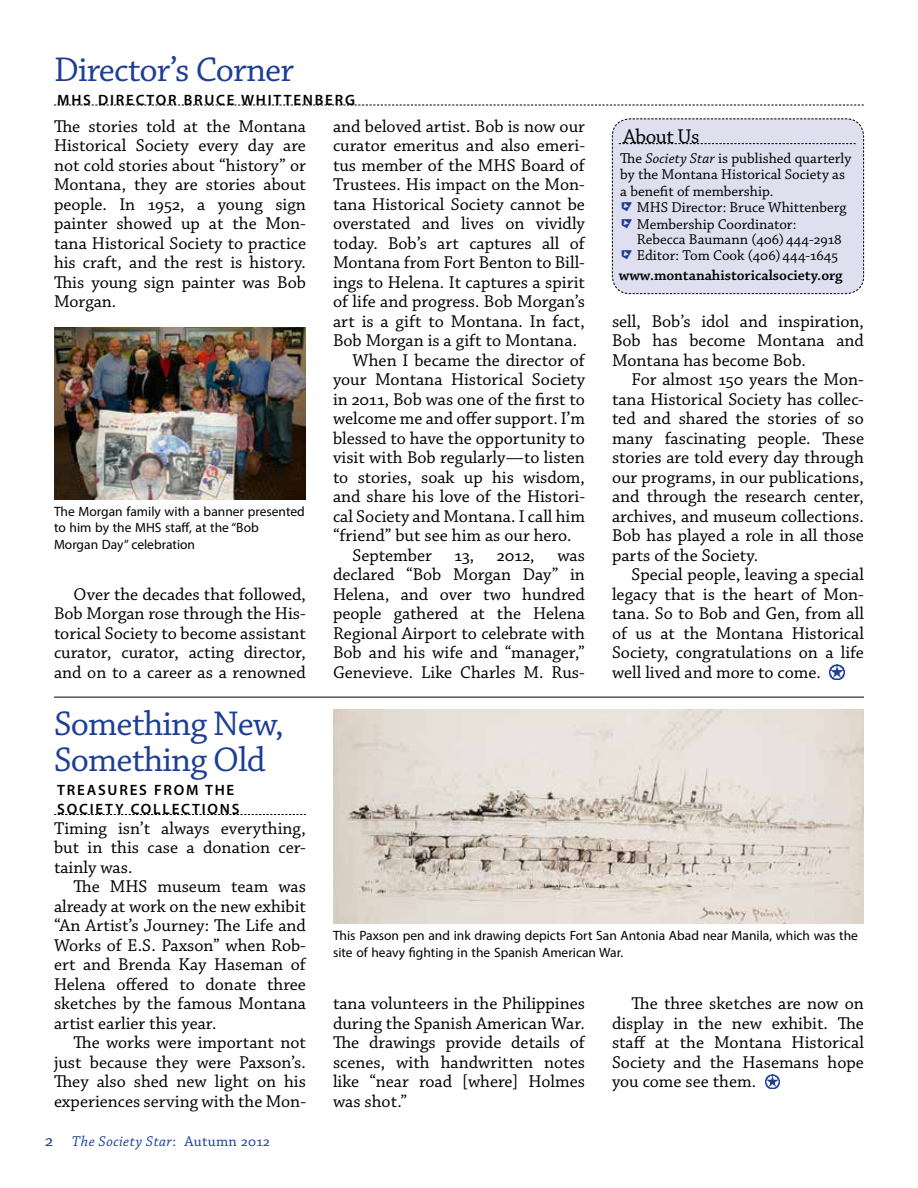
<style>
.page{position:relative;width:918px;height:1188px;background:#fff}
.page>*{position:absolute;margin:0;border:0;box-sizing:border-box;transform-origin:0 0}
.t1{font:36px/36px "Chaparral Pro";letter-spacing:-.025em;color:#1c3e94}
.t2{font:21px "Chaparral Pro";letter-spacing:-.025em;color:#000}
.t3{font:18px/19.5px "Chaparral Pro";color:#000;text-align:justify}
.t4{font:15px/16.5px "Chaparral Pro";color:#000}
.t5{font:600 15px/19.5px "Myriad Pro";letter-spacing:.12em;color:#000}
.t6{font:600 15px "Chaparral Pro";color:#000}
.t7{font:italic 15px "Chaparral Pro";letter-spacing:.03em;color:#1c3e94}
.t8{font:13.5px/16.5px "Myriad Pro";color:#000}
.s1{font-style:italic}
.s2{font-style:normal;font-size:18px}
.s3{font-style:normal}
</style>
<div class="page">
<img style="left:830px;top:665px;width:14px;height:14px">
<svg style="left:54px;top:814px;width:252px;height:1px"></svg>
<img style="left:765px;top:1074px;width:15px;height:15px">
<svg style="left:54px;top:105px;width:810px;height:1px"></svg>
<img style="left:54px;top:327px;width:252px;height:173px">
<div style="left:612px;top:118px;width:252px;height:176px;background:#dfdfef"></div>
<img style="left:333px;top:710px;width:531px;height:214px">
<hr style="left:54px;top:697px;width:810px;height:1px;background:#000">
<h1 class="t1" style="left:54px;top:53px;width:241px">Director’s Corner</h1>
<p class="t5" style="left:57px;top:89px;width:12px">MHS</p>
<p class="t5" style="left:98px;top:89px;width:259px">DIRECTOR BRUCE WHITTENBERG</p>
<p class="t3" style="left:54px;top:117px;width:254px">The stories told at the Montana Historical Society every day are not cold stories about “history” or Montana, they are stories about people. In 1952, a young sign painter showed up at the Mon&shy;tana Historical Society to practice his craft, and the rest is history.<br>This young sign painter was Bob Morgan.</p>
<p class="t8" style="left:54px;top:503px;width:252px">The Morgan family with a banner presented to him by the MHS staff, at the “Bob<br>Morgan Day” celebration</p>
<p class="t3" style="left:54px;top:585px;width:254px;text-indent:19px">Over the decades that followed, Bob Morgan rose through the His&shy;torical Society to become assistant curator, curator, acting director, and on to a career as a renowned</p>
<p class="t3" style="left:333px;top:117px;width:253px">and beloved artist. Bob is now our</p>
<p class="t3" style="left:333px;top:137px;width:254px">curator emeritus and also emeri-</p>
<p class="t3" style="left:333px;top:156px;width:254px">tus member of the MHS Board of</p>
<p class="t3" style="left:333px;top:176px;width:253px">Trustees. His impact on the Mon-</p>
<p class="t3" style="left:333px;top:195px;width:253px">tana Historical Society cannot be</p>
<p class="t3" style="left:333px;top:215px;width:253px">overstated and lives on vividly</p>
<p class="t3" style="left:333px;top:234px;width:253px">today. Bob’s art captures all of</p>
<p class="t3" style="left:333px;top:254px;width:253px">Montana from Fort Benton to Bill-</p>
<p class="t3" style="left:333px;top:273px;width:254px">ings to Helena. It captures a spirit</p>
<p class="t3" style="left:333px;top:293px;width:253px">of life and progress. Bob Morgan’s</p>
<p class="t3" style="left:333px;top:312px;width:254px">art is a gift to Montana. In fact,</p>
<p class="t3" style="left:333px;top:332px;width:246px">Bob Morgan is a gift to Montana.</p>
<p class="t3" style="left:352px;top:351px;width:234px">When I became the director of</p>
<p class="t3" style="left:333px;top:371px;width:253px">your Montana Historical Society</p>
<p class="t3" style="left:333px;top:390px;width:254px">in 2011, Bob was one of the first to</p>
<p class="t3" style="left:333px;top:410px;width:253px">welcome me and offer support. I’m</p>
<p class="t3" style="left:333px;top:429px;width:253px">blessed to have the opportunity to</p>
<p class="t3" style="left:333px;top:449px;width:253px">visit with Bob regularly—to listen</p>
<p class="t3" style="left:333px;top:468px;width:253px">to stories, soak up his wisdom,</p>
<p class="t3" style="left:333px;top:488px;width:254px">and share his love of the Histori-</p>
<p class="t3" style="left:333px;top:507px;width:254px">cal Society and Montana. I call him</p>
<p class="t3" style="left:333px;top:527px;width:240px">“friend” but see him as our hero.</p>
<p class="t3" style="left:352px;top:546px;width:81px">September</p>
<p class="t3" style="left:455px;top:546px;width:21px">13,</p>
<p class="t3" style="left:497px;top:546px;width:39px">2012,</p>
<p class="t3" style="left:333px;top:546px;width:254px;text-indent:224px">was declared “Bob Morgan Day” in Helena, and over two hundred people gathered at the Helena Regional Airport to celebrate with Bob and his wife and “manager,” Genevieve. Like Charles M. Rus-</p>
<p class="t2" style="left:623px;top:125px;width:78px">About Us</p>
<p class="t4" style="left:619px;top:150px;width:234px">The <span class="s1">Society Star</span> is published quarterly by the Montana Historical Society as a benefit of membership.<br><sup>̂</sup> MHS Director: Bruce Whittenberg <sup>̂</sup> Membership Coordinator:</p>
<p class="t4" style="left:619px;top:231px;width:224px;text-align:right">Rebecca Baumann (406) 444-2918<br><sup>̂</sup> Editor: Tom Cook (406) 444-1645</p>
<p class="t6" style="left:619px;top:266px;width:225px">www.montanahistoricalsociety.org</p>
<p class="t3" style="left:612px;top:312px;width:254px">sell, Bob’s idol and inspiration, Bob has become Montana and Montana has become Bob.</p>
<p class="t3" style="left:612px;top:371px;width:254px;text-indent:19px">For almost 150 years the Mon&shy;tana Historical Society has collec&shy;ted and shared the stories of so many fascinating people. These stories are told every day through our programs, in our publications, and through the research center, archives, and museum collections.<br>Bob has played a role in all those parts of the Society.</p>
<p class="t3" style="left:612px;top:565px;width:254px;text-indent:19px">Special people, leaving a special legacy that is the heart of Mon&shy;tana. So to Bob and Gen, from all of us at the Montana Historical Society, congratulations on a life well lived and more to come.</p>
<h1 class="t1" style="left:54px;top:707px;width:231px">Something New,<br>Something Old</h1>
<p class="t5" style="left:57px;top:779px;width:184px">TREASURES FROM THE<br>SOCIETY COLLECTIONS</p>
<p class="t3" style="left:54px;top:819px;width:253px">Timing isn’t always everything, but in this case a donation cer&shy;tainly was.</p>
<p class="t3" style="left:54px;top:877px;width:254px;text-indent:19px">The MHS museum team was already at work on the new exhibit “An Artist’s Journey: The Life and Works of E.S. Paxson” when Rob&shy;ert and Brenda Kay Haseman of Helena offered to donate three sketches by the famous Montana artist earlier this year.</p>
<p class="t3" style="left:54px;top:1033px;width:254px;text-indent:19px">The works were important not just because they were Paxson’s.<br>They also shed new light on his experiences serving with the Mon-</p>
<p class="t7" style="left:45px;top:1133px;width:226px"><span class="s2">2</span> The Society Star<span class="s3">: Autumn 2012</span></p>
<p class="t8" style="left:333px;top:928px;width:526px">This Paxson pen and ink drawing depicts Fort San Antonia Abad near Manila, which was the site of heavy fighting in the Spanish American War.</p>
<p class="t3" style="left:333px;top:995px;width:253px">tana volunteers in the Philippines during the Spanish American War.<br>The drawings provide details of scenes, with handwritten notes like “near road [where] Holmes was shot.”</p>
<p class="t3" style="left:612px;top:994px;width:253px;text-indent:19px">The three sketches are now on display in the new exhibit. The staff at the Montana Historical Society and the Hasemans hope you come see them.</p>
</div>
